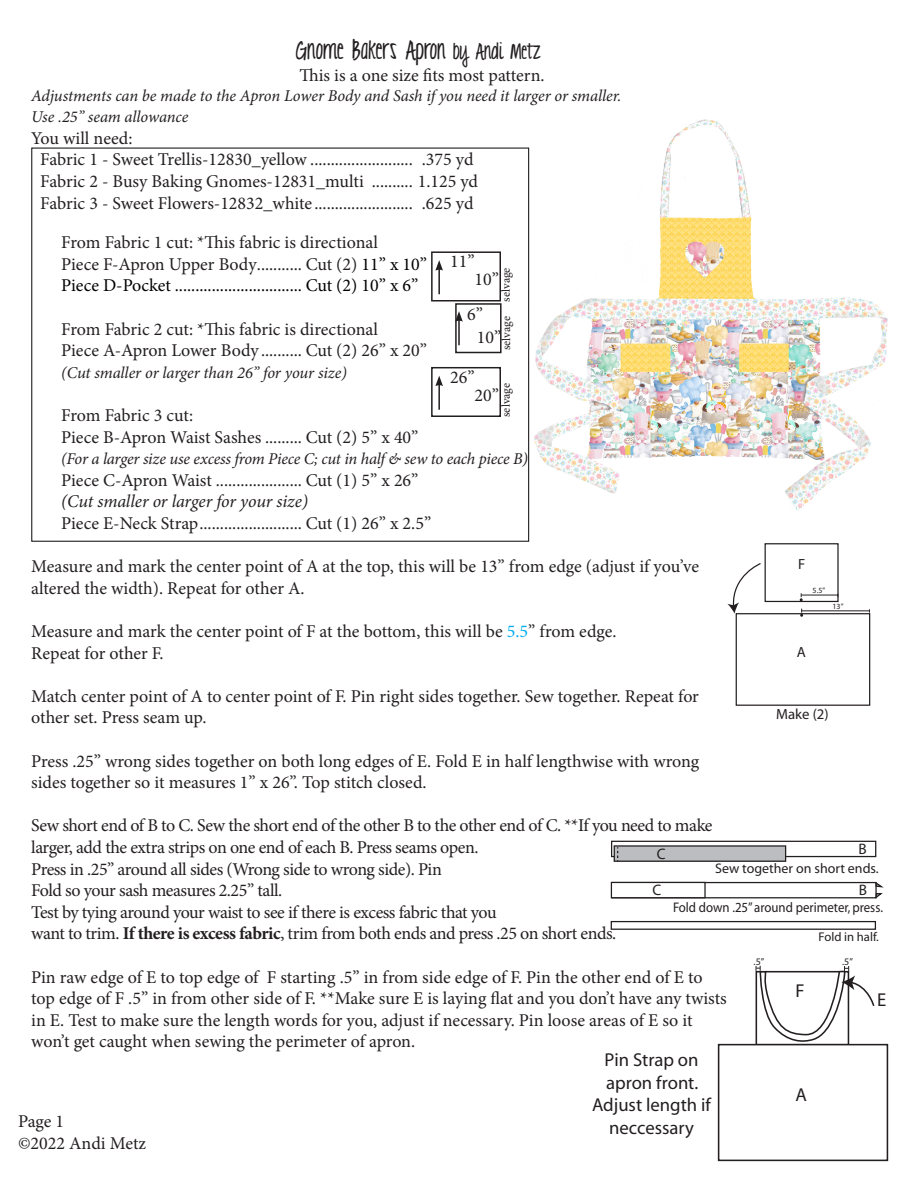
<style>
.page{position:relative;width:918px;height:1188px;background:#fff}
.page>*{position:absolute;margin:0;border:0;box-sizing:border-box;transform-origin:0 0}
.t1{font:21px "KG Love You Through It";color:#231f20}
.t2{font:18.75px/22.4px "Myriad Pro";color:#231f20;text-align:center}
.t3{font:18px/21.6px "Minion Pro";letter-spacing:-.01em;color:#231f20}
.t4{font:18px/21.6px "Minion Pro";letter-spacing:-.03em;color:#231f20}
.t5{font:18px "Minion Pro";letter-spacing:-.005em;color:#000}
.t6{font:italic 18px "Minion Pro";letter-spacing:-.01em;color:#231f20}
.t7{font:italic 16.5px "Minion Pro";letter-spacing:-.01em;color:#231f20}
.t8{font:15.3px "Myriad Pro";color:#231f20}
.t9{font:14.7px "Myriad Pro";color:#231f20}
.t10{font:13.95px "Myriad Pro";color:#231f20;scale:.92 1}
.t11{font:13.95px "Myriad Pro";color:#231f20}
.t12{font:12.75px "Myriad Pro";color:#231f20}
.t13{font:12px "Minion Pro";letter-spacing:-.005em;color:#231f20}
.t14{font:10.05px "Myriad Pro";color:#231f20}
.t15{font:7.95px "Myriad Pro";color:#231f20}
.s1{font-size:18px}
.s2{color:#000}
.s3{color:#00aeef}
.s4{font-weight:700}
</style>
<div class="page">
<img style="left:513px;top:119px;width:375px;height:452px">
<div style="left:718px;top:1044px;width:170px;height:117px;border:2px solid #231f20"></div>
<svg style="left:756px;top:966px;width:119px;height:78px"></svg>
<div style="left:765px;top:544px;width:73px;height:57px;background:#fff"></div>
<div style="left:765px;top:543px;width:74px;height:59px;border:1px solid #231f20"></div>
<div style="left:736px;top:613px;width:134px;height:93px;border:1px solid #231f20"></div>
<svg style="left:799px;top:593px;width:4px;height:8px"></svg>
<hr style="left:801px;top:595px;width:37px;height:1px;background:#231f20">
<svg style="left:800px;top:609px;width:4px;height:8px"></svg>
<hr style="left:802px;top:611px;width:67px;height:1px;background:#231f20">
<svg style="left:727px;top:562px;width:35px;height:52px"></svg>
<div style="left:431px;top:251px;width:70px;height:51px;border:2px solid #231f20"></div>
<hr style="left:438px;top:268px;width:2px;height:26px;background:#231f20">
<svg style="left:435px;top:260px;width:8px;height:11px"></svg>
<div style="left:431px;top:367px;width:70px;height:50px;border:2px solid #231f20"></div>
<hr style="left:438px;top:384px;width:2px;height:26px;background:#231f20">
<svg style="left:435px;top:376px;width:8px;height:10px"></svg>
<div style="left:611px;top:841px;width:265px;height:16px;border:1px solid #231f20"></div>
<div style="left:614px;top:846px;width:172px;height:15px;background:#bcbdc0"></div>
<div style="left:614px;top:845px;width:172px;height:17px;border:1px solid #231f20"></div>
<div style="left:611px;top:882px;width:266px;height:16px;border:1px solid #231f20"></div>
<div style="left:611px;top:882px;width:95px;height:16px;border:1px solid #231f20"></div>
<svg style="left:874px;top:881px;width:10px;height:18px"></svg>
<div style="left:611px;top:921px;width:265px;height:9px;border:1px solid #231f20"></div>
<div style="left:455px;top:303px;width:47px;height:50px;border:2px solid #231f20"></div>
<hr style="left:458px;top:319px;width:2px;height:26px;background:#231f20">
<svg style="left:455px;top:311px;width:8px;height:11px"></svg>
<p class="t1" style="left:296px;top:40px;width:246px">Gnome Bakers Apron <span class="s1">by Andi Metz</span></p>
<p class="t3" style="left:300px;top:64px;width:247px">This is a one size fits most pattern.</p>
<p class="t7" style="left:31px;top:84px;width:592px">Adjustments can be made to the Apron Lower Body and Sash if you need it larger or smaller.</p>
<p class="t7" style="left:31px;top:106px;width:159px">Use .25” seam allowance</p>
<p class="t3" style="left:31px;top:127px;width:103px">You will need:</p>
<p class="t3" style="left:40px;top:149px;width:435px">Fabric 1 - Sweet Trellis-12830_yellow ......................... .375 yd</p>
<p class="t3" style="left:40px;top:171px;width:439px">Fabric 2 - Busy Baking Gnomes-12831_multi .......... 1.125 yd</p>
<p class="t3" style="left:40px;top:192px;width:435px">Fabric 3 - Sweet Flowers-12832_white ........................ .625 yd</p>
<p class="t3" style="left:61px;top:232px;width:318px">From Fabric 1 cut: *This fabric is directional</p>
<p class="t3" style="left:61px;top:253px;width:367px">Piece F-Apron Upper Body........... Cut (2) <span class="s2">11” x 10”</span></p>
<p class="t5" style="left:61px;top:274px;width:359px">Piece D-Pocket ............................... Cut (2) 10” x 6”</p>
<p class="t3" style="left:61px;top:318px;width:318px">From Fabric 2 cut: *This fabric is directional</p>
<p class="t3" style="left:61px;top:340px;width:367px">Piece A-Apron Lower Body .......... Cut (2) 26” x 20”</p>
<p class="t7" style="left:61px;top:361px;width:287px">(Cut smaller or larger than 26” for your size)</p>
<p class="t3" style="left:61px;top:405px;width:134px">From Fabric 3 cut:</p>
<p class="t3" style="left:61px;top:426px;width:359px">Piece B-Apron Waist Sashes ......... Cut (2) 5” x 40”</p>
<p class="t7" style="left:61px;top:448px;width:468px">(For a larger size use excess from Piece C; cut in half &amp; sew to each piece B)</p>
<p class="t3" style="left:61px;top:469px;width:359px">Piece C-Apron Waist ..................... Cut (1) 5” x 26”</p>
<p class="t6" style="left:61px;top:489px;width:248px">(Cut smaller or larger for your size)</p>
<p class="t3" style="left:61px;top:513px;width:372px">Piece E-Neck Strap......................... Cut (1) 26” x 2.5”</p>
<p class="t3" style="left:31px;top:556px;width:669px">Measure and mark the center point of A at the top, this will be 13” from edge (adjust if you’ve altered the width). Repeat for other A.</p>
<p class="t3" style="left:31px;top:621px;width:587px">Measure and mark the center point of F at the bottom, this will be <span class="s3">5.5</span>” from edge.</p>
<p class="t3" style="left:31px;top:642px;width:134px">Repeat for other F.</p>
<p class="t3" style="left:31px;top:685px;width:669px">Match center point of A to center point of F. Pin right sides together. Sew together. Repeat for other set. Press seam up.</p>
<p class="t3" style="left:31px;top:750px;width:670px">Press .25” wrong sides together on both long edges of E. Fold E in half lengthwise with wrong sides together so it measures 1” x 26”. Top stitch closed.</p>
<p class="t4" style="left:31px;top:815px;width:683px">Sew short end of B to C. Sew the short end of the other B to the other end of C. **If you need to make larger, add the extra strips on one end of each B. Press seams open.</p>
<p class="t3" style="left:31px;top:858px;width:412px">Press in .25” around all sides (Wrong side to wrong side). Pin</p>
<p class="t3" style="left:31px;top:880px;width:253px">Fold so your sash measures 2.25” tall.</p>
<p class="t4" style="left:31px;top:901px;width:467px">Test by tying around your waist to see if there is excess fabric that you</p>
<p class="t4" style="left:31px;top:923px;width:587px">want to trim. <span class="s4">If there is excess fabric</span>, trim from both ends and press .25 on short ends.</p>
<p class="t3" style="left:31px;top:966px;width:697px">Pin raw edge of E to top edge of F starting .5” in from side edge of F. Pin the other end of E to top edge of F .5” in from other side of F. **Make sure E is laying flat and you don’t have any twists in E. Test to make sure the length words for you, adjust if necessary. Pin loose areas of E so it won’t get caught when sewing the perimeter of apron.</p>
<p class="t3" style="left:450px;top:251px;width:26px">11”</p>
<p class="t13" style="left:498px;top:302px;width:35px;rotate:-90deg">selvage</p>
<p class="t3" style="left:474px;top:268px;width:26px">10”</p>
<p class="t3" style="left:467px;top:303px;width:17px">6”</p>
<p class="t13" style="left:498px;top:350px;width:35px;rotate:-90deg">selvage</p>
<p class="t3" style="left:477px;top:327px;width:26px">10”</p>
<p class="t3" style="left:450px;top:367px;width:26px">26”</p>
<p class="t3" style="left:474px;top:384px;width:26px">20”</p>
<p class="t13" style="left:498px;top:417px;width:35px;rotate:-90deg">selvage</p>
<p class="t9" style="left:798px;top:556px;width:9px">F</p>
<p class="t15" style="left:813px;top:586px;width:14px">5.5”</p>
<p class="t15" style="left:833px;top:602px;width:12px">13”</p>
<p class="t9" style="left:797px;top:644px;width:11px">A</p>
<p class="t9" style="left:776px;top:707px;width:54px">Make (2)</p>
<p class="t9" style="left:629px;top:759px;width:131px">front. Adjust length if</p>
<p class="t8" style="left:859px;top:841px;width:10px">B</p>
<p class="t8" style="left:657px;top:846px;width:10px">C</p>
<p class="t11" style="left:715px;top:861px;width:165px">Sew together on short ends.</p>
<p class="t8" style="left:652px;top:882px;width:10px">C</p>
<p class="t8" style="left:859px;top:883px;width:10px">B</p>
<p class="t10" style="left:673px;top:901px;width:230px">Fold down .25” around perimeter, press.</p>
<p class="t9" style="left:723px;top:893px;width:160px">Pin apron front and apron</p>
<p class="t12" style="left:819px;top:930px;width:62px">Fold in half.</p>
<p class="t14" style="left:754px;top:956px;width:12px">.5”</p>
<p class="t14" style="left:842px;top:957px;width:12px">.5”</p>
<p class="t2" style="left:795px;top:980px;width:11px">F</p>
<p class="t2" style="left:877px;top:989px;width:11px">E</p>
<p class="t2" style="left:592px;top:1050px;width:120px">Pin Strap on apron front.<br>Adjust length if neccessary</p>
<p class="t2" style="left:795px;top:1084px;width:13px">A</p>
<p class="t3" style="left:18px;top:1111px;width:130px">Page 1<br>©2022 Andi Metz</p>
</div>
